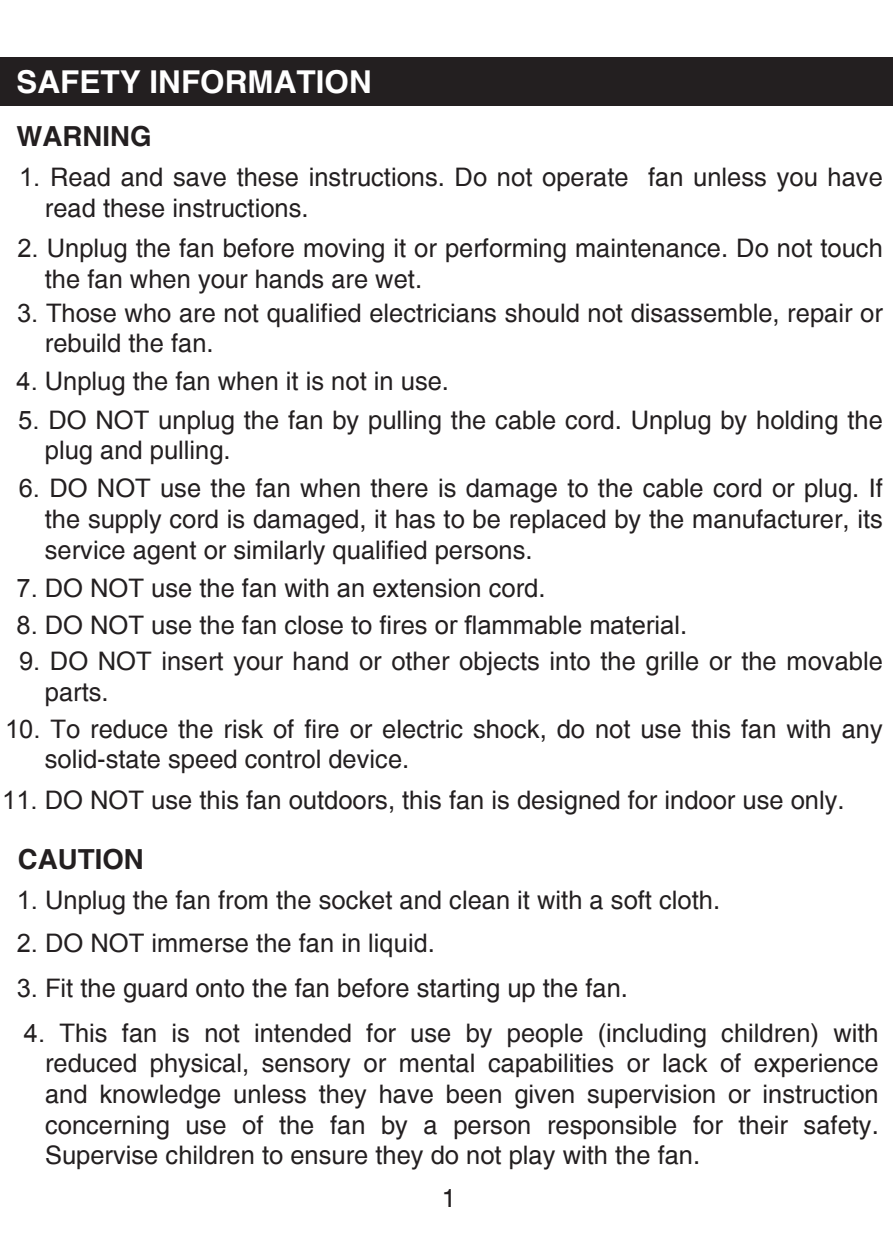
<style>
.page{position:relative;width:893px;height:1234px;background:#fff}
.page>*{position:absolute;margin:0;border:0;box-sizing:border-box;transform-origin:0 0}
.t1{font:700 31.5px "Helvetica";color:#fff}
.t2{font:700 27.6px "Helvetica";color:#231f20}
.t3{font:25.5px/30.6px "Helvetica";color:#231f20}
.s1{font-family:"Arial"}
</style>
<div class="page">
<div style="left:0;top:57px;width:893px;height:48px;background:#231f20"></div>
<p class="t1" style="left:16px;top:63px;width:357px">SAFETY INFORMATION</p>
<p class="t2" style="left:16px;top:119px;width:137px">WARNING</p>
<p class="t3" style="left:45px;top:162px;width:839px;text-indent:-26px"><span class="s1">1.</span> Read and save these instructions. Do not operate fan unless you have read these instructions.</p>
<p class="t3" style="left:45px;top:233px;width:839px;text-indent:-27px"><span class="s1">2.</span> Unplug the fan before moving it or performing maintenance. Do not touch the fan when your hands are wet.</p>
<p class="t3" style="left:45px;top:297px;width:839px;text-indent:-28px"><span class="s1">3.</span> Those who are not qualified electricians should not disassemble, repair or rebuild the fan.</p>
<p class="t3" style="left:16px;top:366px;width:434px"><span class="s1">4.</span> Unplug the fan when it is not in use.</p>
<p class="t3" style="left:45px;top:404px;width:839px;text-indent:-27px"><span class="s1">5.</span> DO NOT unplug the fan by pulling the cable cord. Unplug by holding the plug and pulling.</p>
<p class="t3" style="left:45px;top:473px;width:839px;text-align:justify;text-indent:-26px"><span class="s1">6.</span> DO NOT use the fan when there is damage to the cable cord or plug. If the supply cord is damaged, it has to be replaced by the manufacturer, its service agent or similarly qualified persons.</p>
<p class="t3" style="left:16px;top:572px;width:530px"><span class="s1">7.</span> DO NOT use the fan with <span class="s1">an</span> extension cord.</p>
<p class="t3" style="left:16px;top:609px;width:672px"><span class="s1">8.</span> DO NOT use the fan close to fires <span class="s1">or flammable material</span>.</p>
<p class="t3" style="left:45px;top:646px;width:839px;text-indent:-26px"><span class="s1">9.</span> DO NOT insert your hand or other objects into the grille or the movable parts.</p>
<p class="t3" style="left:45px;top:713px;width:839px;text-indent:-40px"><span class="s1">10.</span> To reduce the risk of fire or electric shock, do not use this fan with any solid-state speed control device.</p>
<p class="t3" style="left:2px;top:784px;width:844px"><span class="s1">11.</span> DO NOT use this fan outdoors, this fan is designed for indoor use only.</p>
<p class="t2" style="left:18px;top:842px;width:127px">CAUTION</p>
<p class="t3" style="left:17px;top:884px;width:705px"><span class="s1">1.</span> Unplug the fan from the socket and clean it with a soft cloth.</p>
<p class="t3" style="left:17px;top:927px;width:420px"><span class="s1">2.</span> DO NOT immerse the fan <span class="s1">in liquid</span>.</p>
<p class="t3" style="left:17px;top:972px;width:613px"><span class="s1">3.</span> Fit the guard onto <span class="s1">the</span> fan before starting up the fan.</p>
<p class="t3" style="left:45px;top:1017px;width:835px;text-align:justify;text-indent:-21px"><span class="s1">4.</span> This fan is not intended for use by people (including children) with reduced physical, sensory or mental capabilities or lack of experience and knowledge unless they have been given supervision or instruction concerning use of the fan by a person responsible for their safety.<br>Supervise children to ensure they do not play with the fan.</p>
<p class="t3" style="left:442px;top:1182px;width:16px">1</p>
</div>
